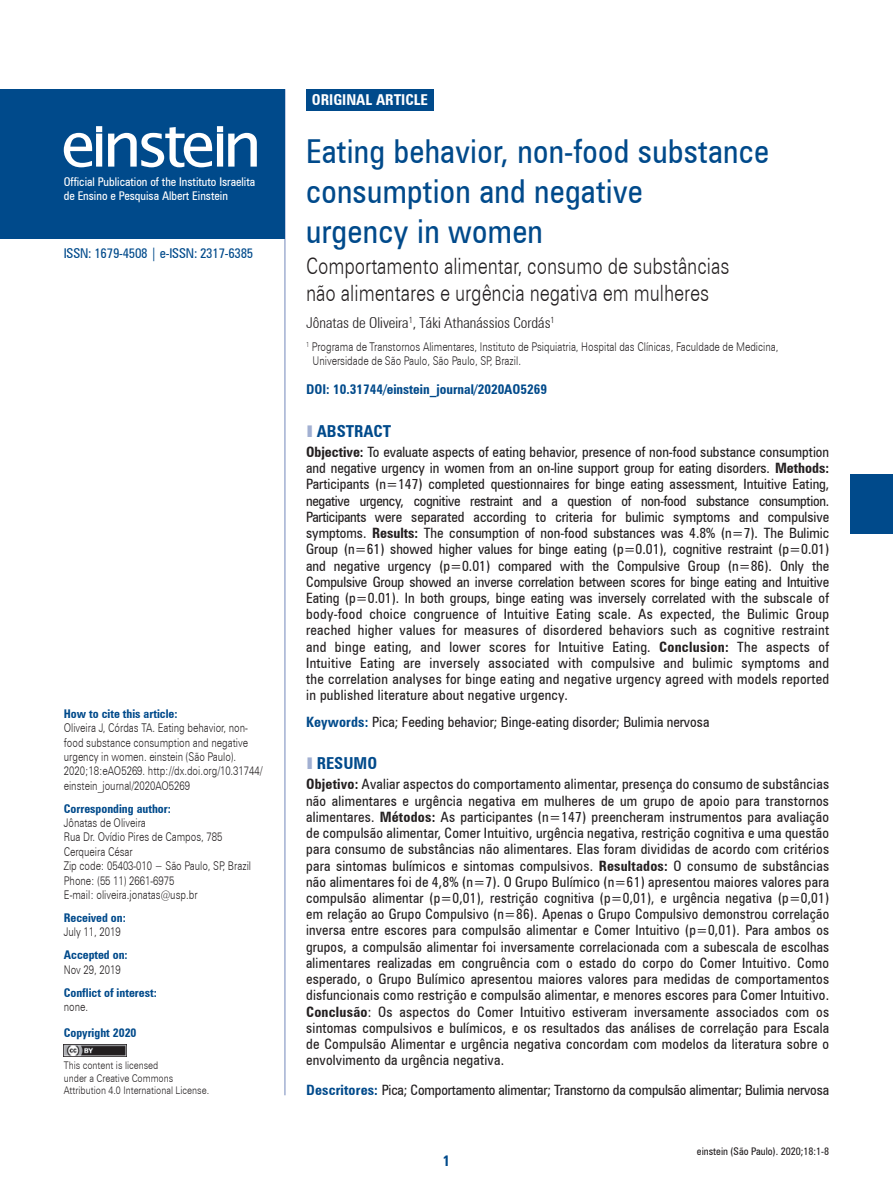
<style>
.page{position:relative;width:893px;height:1191px;background:#fff}
.page>*{position:absolute;margin:0;border:0;box-sizing:border-box;transform-origin:0 0}
.t1{font:condensed 33px/39.6px "Zurich BT";letter-spacing:.01em;color:#004a8b}
.t2{font:300 22.5px/27px "Zurich BT";color:#231f20;scale:.8 1}
.t3{font:700 condensed 16.5px "Zurich BT";color:#004a8b}
.t4{font:300 condensed 15px "Zurich BT";color:#231f20}
.t5{font:700 condensed 15px "Zurich BT";color:#fff}
.t6{font:700 condensed 15px "Zurich BT";color:#004a8b}
.t7{font:condensed 14.25px/16.2px "Zurich BT";color:#231f20;text-align:justify}
.t8{font:700 condensed 13.5px "Zurich BT";color:#004a8b}
.t9{font:condensed 13.5px "Zurich BT";letter-spacing:-.02em;color:#004a8b}
.t10{font:300 12px/14.4px "Zurich BT";color:#231f20;scale:.8 1}
.t11{font:700 condensed 12px "Zurich BT";color:#004a8b}
.t12{font:condensed 12px/14.4px "Zurich BT";color:#fff}
.t13{font:300 10.5px/12.6px "Zurich BT";color:#231f20;scale:.85 1}
.t14{font:condensed 10.5px "Zurich BT";color:#231f20}
.s1{color:#a2b0d2}
.s2{font-weight:700}
.s3{font-weight:700;color:#004a8b}
</style>
<div class="page">
<img style="left:64px;top:1044px;width:63px;height:12px">
<div style="left:306px;top:89px;width:128px;height:21px;background:#004a8b"></div>
<hr style="left:284px;top:89px;width:2px;height:1006px;background:#a2b0d2">
<div style="left:0;top:89px;width:284px;height:149px;background:#004a8b"></div>
<div style="left:850px;top:474px;width:43px;height:60px;background:#004a8b"></div>
<svg style="left:108px;top:126px;width:149px;height:41px"></svg>
<svg style="left:64px;top:126px;width:38px;height:41px"></svg>
<p class="t12" style="left:64px;top:174px;width:193px">Official Publication of the Instituto Israelita de Ensino e Pesquisa Albert Einstein</p>
<p class="t9" style="left:64px;top:245px;width:191px">ISSN: 1679-4508 | e-ISSN: 2317-6385</p>
<p class="t11" style="left:64px;top:706px;width:115px">How to cite this article:</p>
<p class="t10" style="left:64px;top:720px;width:250px">Oliveira J, Córdas TA. Eating behavior, non&shy;food substance consumption and negative urgency in women. einstein (São Paulo).<br>2020;18:eAO5269. http://dx.doi.org/10.31744/ einstein_journal/2020AO5269</p>
<p class="t11" style="left:64px;top:801px;width:109px">Corresponding author:</p>
<p class="t10" style="left:64px;top:815px;width:236px">Jônatas de Oliveira<br>Rua Dr. Ovídio Pires de Campos, 785<br>Cerqueira César<br>Zip code: 05403-010 − São Paulo, SP, Brazil<br>Phone: (55 11) 2661-6975<br>E-mail: oliveira.jonatas@usp.br</p>
<p class="t11" style="left:64px;top:910px;width:64px">Received on:</p>
<p class="t10" style="left:64px;top:925px;width:73px">July 11, 2019</p>
<p class="t11" style="left:64px;top:947px;width:65px">Accepted on:</p>
<p class="t10" style="left:64px;top:962px;width:73px">Nov 29, 2019</p>
<p class="t11" style="left:64px;top:985px;width:95px">Conflict of interest:</p>
<p class="t10" style="left:64px;top:999px;width:32px">none.</p>
<p class="t11" style="left:64px;top:1025px;width:74px">Copyright 2020</p>
<p class="t13" style="left:64px;top:1058px;width:173px">This content is licensed<br>under a Creative Commons<br>Attribution 4.0 International License.</p>
<p class="t5" style="left:312px;top:91px;width:118px">ORIGINAL ARTICLE</p>
<h1 class="t1" style="left:306px;top:131px;width:464px">Eating behavior, non-food substance consumption and negative<br>urgency in women</h1>
<h2 class="t2" style="left:306px;top:253px;width:531px">Comportamento alimentar, consumo de substâncias não alimentares e urgência negativa em mulheres</h2>
<p class="t4" style="left:306px;top:313px;width:250px">Jônatas de Oliveira<sup>1</sup>, Táki Athanássios Cordás<sup>1</sup></p>
<p class="t10" style="left:313px;top:339px;width:584px;text-indent:-6px"><sup>1</sup> Programa de Transtornos Alimentares, Instituto de Psiquiatria, Hospital das Clínicas, Faculdade de Medicina,<br>Universidade de São Paulo, São Paulo, SP, Brazil.</p>
<p class="t8" style="left:306px;top:381px;width:243px">DOI: 10.31744/einstein_journal/2020AO5269</p>
<p class="t3" style="left:306px;top:420px;width:86px"><span class="s1">❚</span> ABSTRACT</p>
<p class="t7" style="left:306px;top:444px;width:524px"><span class="s2">Objective:</span> To evaluate aspects of eating behavior, presence of non-food substance consumption and negative urgency in women from an on-line support group for eating disorders. <span class="s2">Methods:<br></span>Participants (n=147) completed questionnaires for binge eating assessment, Intuitive Eating, negative urgency, cognitive restraint and a question of non-food substance consumption.<br>Participants were separated according to criteria for bulimic symptoms and compulsive symptoms. <span class="s2">Results:</span> The consumption of non-food substances was 4.8% (n=7). The Bulimic Group (n=61) showed higher values for binge eating (p=0.01), cognitive restraint (p=0.01) and negative urgency (p=0.01) compared with the Compulsive Group (n=86). Only the Compulsive Group showed an inverse correlation between scores for binge eating and Intuitive Eating (p=0.01). In both groups, binge eating was inversely correlated with the subscale of body-food choice congruence of Intuitive Eating scale. As expected, the Bulimic Group reached higher values for measures of disordered behaviors such as cognitive restraint and binge eating, and lower scores for Intuitive Eating. <span class="s2">Conclusion:</span> The aspects of Intuitive Eating are inversely associated with compulsive and bulimic symptoms and the correlation analyses for binge eating and negative urgency agreed with models reported in published literature about negative urgency.</p>
<p class="t7" style="left:306px;top:714px;width:405px"><span class="s3">Keywords:</span> Pica; Feeding behavior; Binge-eating disorder; Bulimia nervosa</p>
<p class="t3" style="left:306px;top:753px;width:72px"><span class="s1">❚</span> RESUMO</p>
<p class="t7" style="left:306px;top:776px;width:524px"><span class="s2">Objetivo:</span> Avaliar aspectos do comportamento alimentar, presença do consumo de substâncias não alimentares e urgência negativa em mulheres de um grupo de apoio para transtornos alimentares. <span class="s2">Métodos:</span> As participantes (n=147) preencheram instrumentos para avaliação de compulsão alimentar, Comer Intuitivo, urgência negativa, restrição cognitiva e uma questão para consumo de substâncias não alimentares. Elas foram divididas de acordo com critérios para sintomas bulímicos e sintomas compulsivos. <span class="s2">Resultados:</span> O consumo de substâncias não alimentares foi de 4,8% (n=7). O Grupo Bulímico (n=61) apresentou maiores valores para compulsão alimentar (p=0,01), restrição cognitiva (p=0,01), e urgência negativa (p=0,01) em relação ao Grupo Compulsivo (n=86). Apenas o Grupo Compulsivo demonstrou correlação inversa entre escores para compulsão alimentar e Comer Intuitivo (p=0,01). Para ambos os grupos, a compulsão alimentar foi inversamente correlacionada com a subescala de escolhas alimentares realizadas em congruência com o estado do corpo do Comer Intuitivo. Como esperado, o Grupo Bulímico apresentou maiores valores para medidas de comportamentos disfuncionais como restrição e compulsão alimentar, e menores escores para Comer Intuitivo.<br><span class="s2">Conclusão</span>: Os aspectos do Comer Intuitivo estiveram inversamente associados com os sintomas compulsivos e bulímicos, e os resultados das análises de correlação para Escala de Compulsão Alimentar e urgência negativa concordam com modelos da literatura sobre o envolvimento da urgência negativa.</p>
<p class="t7" style="left:306px;top:1082px;width:524px"><span class="s3">Descritores:</span> Pica; Comportamento alimentar; Transtorno da compulsão alimentar; Bulimia nervosa</p>
<p class="t6" style="left:443px;top:1151px;width:9px">1</p>
<p class="t14" style="left:697px;top:1144px;width:134px">einstein (São Paulo). 2020;18:1-8</p>
</div>
